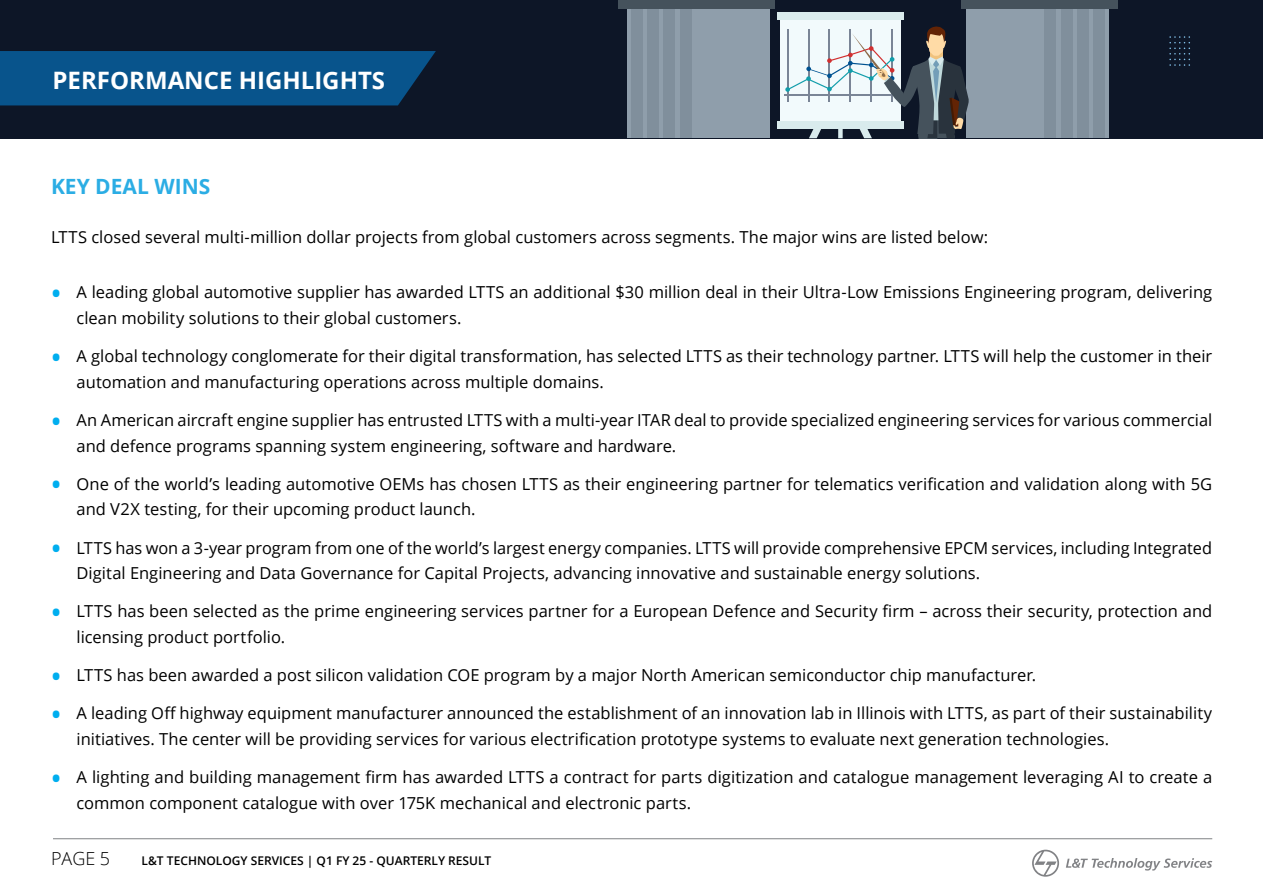
<style>
.page{position:relative;width:1263px;height:893px;background:#fff}
.page>*{position:absolute;margin:0;border:0;box-sizing:border-box;transform-origin:0 0}
.t1{font:700 24px "Open Sans";color:#fff}
.t2{font:700 21px "Open Sans";color:#2bade4}
.t3{font:300 18px "Open Sans";color:#000}
.t4{font:16.5px/25.5px "Open Sans";color:#000}
.t5{font:600 12px "Open Sans";color:#000}
.s1{font-weight:600;font-size:27px;color:#00aeef}
</style>
<div class="page">
<hr style="left:53px;top:838px;width:1159px;height:1px;background:#808285">
<svg style="left:1032px;top:850px;width:27px;height:27px"></svg>
<svg style="left:1066px;top:858px;width:146px;height:12px"></svg>
<div style="left:0;top:0;width:1263px;height:138px;background:#0d1627"></div>
<div style="left:967px;top:3px;width:142px;height:135px;background:#8f9eab"></div>
<div style="left:1093px;top:3px;width:11px;height:135px;background:#808f9c"></div>
<div style="left:1078px;top:3px;width:11px;height:135px;background:#808f9c"></div>
<div style="left:1062px;top:3px;width:11px;height:135px;background:#808f9c"></div>
<div style="left:1044px;top:3px;width:12px;height:135px;background:#808f9c"></div>
<div style="left:962px;top:0;width:156px;height:8px;background:#45525c"></div>
<div style="left:627px;top:3px;width:143px;height:135px;background:#8f9eab"></div>
<div style="left:632px;top:3px;width:11px;height:135px;background:#808f9c"></div>
<div style="left:647px;top:3px;width:11px;height:135px;background:#808f9c"></div>
<div style="left:663px;top:3px;width:12px;height:135px;background:#808f9c"></div>
<div style="left:681px;top:3px;width:11px;height:135px;background:#808f9c"></div>
<div style="left:618px;top:0;width:156px;height:8px;background:#45525c"></div>
<div style="left:780px;top:14px;width:121px;height:108px;background:#f2fafc"></div>
<div style="left:777px;top:12px;width:126px;height:8px;background:#d9ebed"></div>
<div style="left:777px;top:121px;width:126px;height:7px;background:#d9ebed"></div>
<svg style="left:785px;top:25px;width:184px;height:113px"></svg>
<div style="left:0;top:51px;width:436px;height:54px;background:#08548c"></div>
<svg style="left:1169px;top:36px;width:21px;height:30px"></svg>
<h1 class="t1" style="left:53px;top:63px;width:334px">PERFORMANCE HIGHLIGHTS</h1>
<p class="t2" style="left:51px;top:171px;width:161px">KEY DEAL WINS</p>
<p class="t4" style="left:51px;top:224px;width:939px">LTTS closed several multi-million dollar projects from global customers across segments. The major wins are listed below:</p>
<p class="t4" style="left:77px;top:279px;width:1137px;text-indent:-26px"><span class="s1">•</span> A leading global automotive supplier has awarded LTTS an additional $30 million deal in their Ultra-Low Emissions Engineering program, delivering clean mobility solutions to their global customers.</p>
<p class="t4" style="left:77px;top:343px;width:1137px;text-indent:-26px"><span class="s1">•</span> A global technology conglomerate for their digital transformation, has selected LTTS as their technology partner. LTTS will help the customer in their automation and manufacturing operations across multiple domains.</p>
<p class="t4" style="left:77px;top:407px;width:1137px;text-indent:-26px"><span class="s1">•</span> An American aircraft engine supplier has entrusted LTTS with a multi-year ITAR deal to provide specialized engineering services for various commercial and defence programs spanning system engineering, software and hardware.</p>
<p class="t4" style="left:77px;top:471px;width:1137px;text-indent:-26px"><span class="s1">•</span> One of the world’s leading automotive OEMs has chosen LTTS as their engineering partner for telematics verification and validation along with 5G and V2X testing, for their upcoming product launch.</p>
<p class="t4" style="left:77px;top:534px;width:1137px;text-indent:-26px"><span class="s1">•</span> LTTS has won a 3-year program from one of the world’s largest energy companies. LTTS will provide comprehensive EPCM services, including Integrated<br>Digital Engineering and Data Governance for Capital Projects, advancing innovative and sustainable energy solutions.</p>
<p class="t4" style="left:77px;top:598px;width:1137px;text-indent:-26px"><span class="s1">•</span> LTTS has been selected as the prime engineering services partner for a European Defence and Security firm – across their security, protection and licensing product portfolio.</p>
<p class="t4" style="left:51px;top:662px;width:987px"><span class="s1">•</span> LTTS has been awarded a post silicon validation COE program by a major North American semiconductor chip manufacturer.</p>
<p class="t4" style="left:77px;top:700px;width:1137px;text-indent:-26px"><span class="s1">•</span> A leading Off highway equipment manufacturer announced the establishment of an innovation lab in Illinois with LTTS, as part of their sustainability initiatives. The center will be providing services for various electrification prototype systems to evaluate next generation technologies.</p>
<p class="t4" style="left:77px;top:764px;width:1137px;text-indent:-26px"><span class="s1">•</span> A lighting and building management firm has awarded LTTS a contract for parts digitization and catalogue management leveraging AI to create a common component catalogue with over 175K mechanical and electronic parts.</p>
<p class="t3" style="left:51px;top:846px;width:61px">PAGE 5</p>
<p class="t5" style="left:142px;top:853px;width:351px">L&amp;T TECHNOLOGY SERVICES | Q1 FY 25 - QUARTERLY RESULT</p>
</div>
